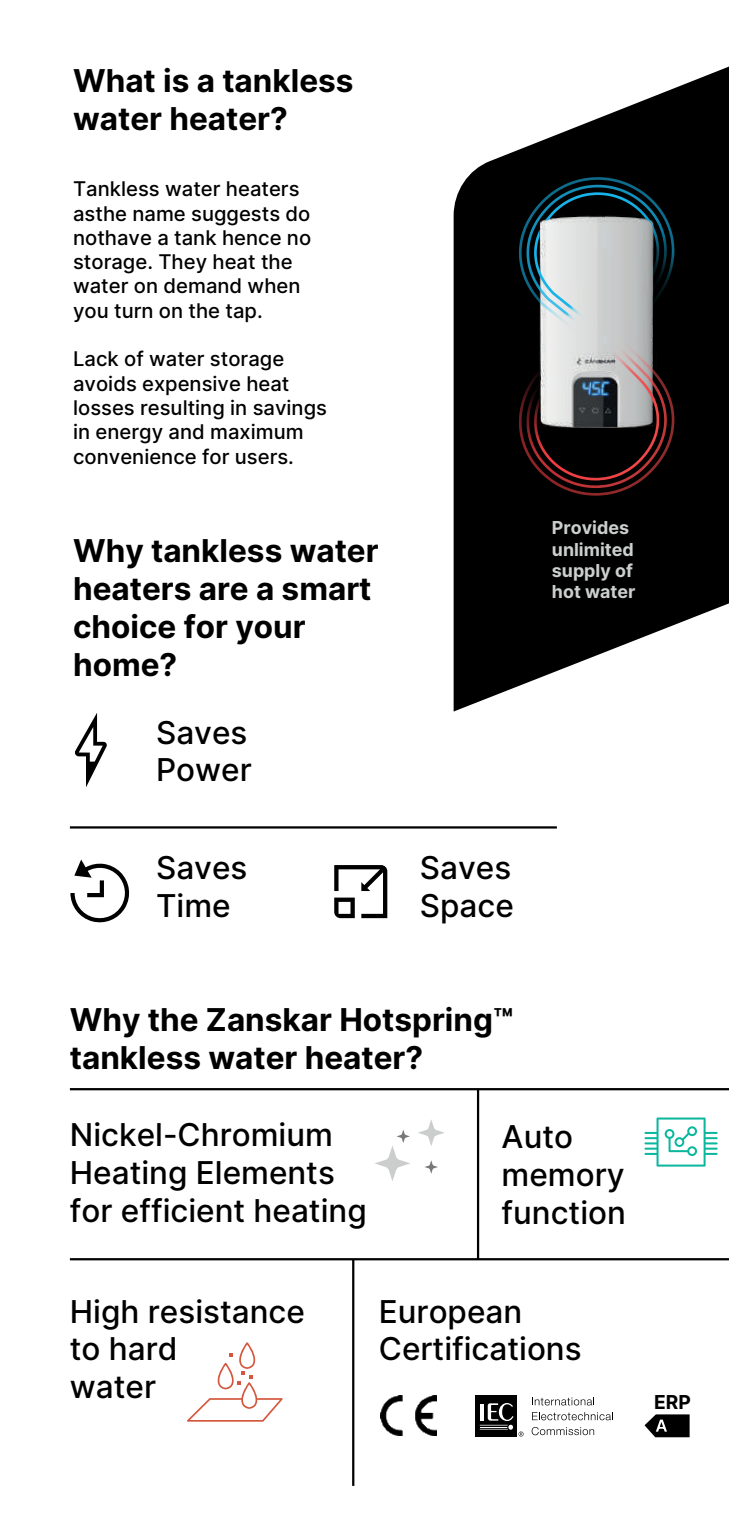
<style>
.page{position:relative;width:729px;height:1539px;background:#fff}
.page>*{position:absolute;margin:0;border:0;box-sizing:border-box;transform-origin:0 0}
.t1{font:500 31.5px/37.8px "Inter";color:#000001}
.t2{font:700 31.5px/37.8px "Inter";color:#000001}
.t3{font:500 20.25px/24.3px "Inter";color:#000001}
.t4{font:700 19.12px "Inter";color:#000001}
.t5{font:700 17.78px/21.4px "Inter";color:#cccfcf}
</style>
<div class="page">
<svg style="left:454px;top:67px;width:275px;height:645px;fill:#000"></svg>
<img style="left:598px;top:209px;width:64px;height:123px">
<svg style="left:522px;top:332px;width:150px;height:161px"></svg>
<svg style="left:529px;top:338px;width:135px;height:147px"></svg>
<svg style="left:519px;top:177px;width:79px;height:161px"></svg>
<svg style="left:598px;top:192px;width:61px;height:85px"></svg>
<svg style="left:526px;top:185px;width:72px;height:147px"></svg>
<svg style="left:70px;top:860px;width:60px;height:63px"></svg>
<svg style="left:75px;top:713px;width:32px;height:74px"></svg>
<svg style="left:334px;top:865px;width:53px;height:53px"></svg>
<hr style="left:70px;top:826px;width:487px;height:3px;background:#000001">
<hr style="left:70px;top:1258px;width:659px;height:2px;background:#000001">
<svg style="left:418px;top:1119px;width:26px;height:27px"></svg>
<svg style="left:375px;top:1130px;width:35px;height:51px"></svg>
<svg style="left:425px;top:1160px;width:13px;height:14px"></svg>
<svg style="left:187px;top:1342px;width:96px;height:80px"></svg>
<hr style="left:352px;top:1259px;width:2px;height:227px;background:#000001">
<svg style="left:645px;top:1118px;width:73px;height:49px"></svg>
<hr style="left:477px;top:1089px;width:2px;height:170px;background:#000001">
<hr style="left:70px;top:1088px;width:659px;height:2px;background:#000001">
<svg style="left:645px;top:1414px;width:45px;height:23px"></svg>
<svg style="left:532px;top:1397px;width:62px;height:8px"></svg>
<svg style="left:532px;top:1412px;width:81px;height:8px"></svg>
<svg style="left:532px;top:1427px;width:62px;height:8px"></svg>
<div style="left:475px;top:1395px;width:42px;height:42px;background:#000"></div>
<svg style="left:480px;top:1403px;width:33px;height:27px"></svg>
<svg style="left:519px;top:1432px;width:5px;height:5px"></svg>
<img style="left:381px;top:1395px;width:56px;height:40px">
<h1 class="t2" style="left:73px;top:61px;width:282px">What is a tankless water heater?</h1>
<p class="t3" style="left:73px;top:176px;width:240px">Tankless water heaters asthe name suggests do nothave a tank hence no storage. They heat the water on demand when you turn on the tap.</p>
<p class="t3" style="left:73px;top:346px;width:255px">Lack of water storage avoids expensive heat losses resulting in savings in energy and maximum convenience for users.</p>
<h1 class="t2" style="left:73px;top:531px;width:307px">Why tankless water heaters are a smart choice for your home?</h1>
<h1 class="t1" style="left:156px;top:713px;width:97px">Saves<br>Power</h1>
<h1 class="t1" style="left:156px;top:848px;width:93px">Saves<br>Time</h1>
<p class="t5" style="left:552px;top:517px;width:85px">Provides unlimited supply of hot water</p>
<h1 class="t1" style="left:420px;top:848px;width:95px">Saves<br>Space</h1>
<h1 class="t2" style="left:70px;top:1000px;width:445px">Why the Zanskar Hotspring™ tankless water heater?</h1>
<h1 class="t1" style="left:70px;top:1115px;width:298px">Nickel-Chromium<br>Heating Elements for efficient heating</h1>
<h1 class="t1" style="left:502px;top:1117px;width:126px">Auto memory function</h1>
<h1 class="t1" style="left:70px;top:1292px;width:236px">High resistance to hard<br>water</h1>
<h1 class="t1" style="left:379px;top:1292px;width:204px">European<br>Certifications</h1>
<p class="t4" style="left:654px;top:1388px;width:38px">ERP</p>
</div>
